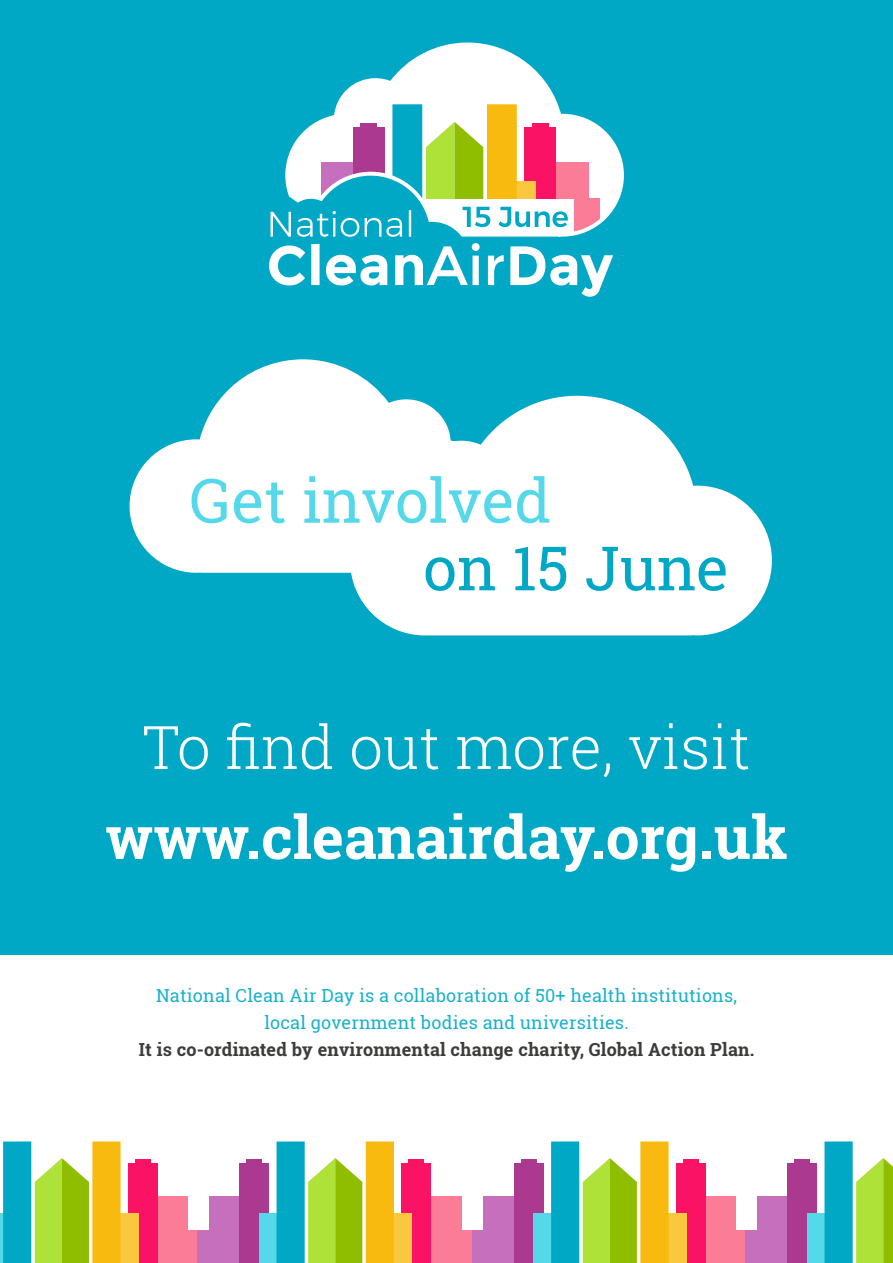
<style>
.page{position:relative;width:893px;height:1263px;background:#fff}
.page>*{position:absolute;margin:0;border:0;box-sizing:border-box;transform-origin:0 0}
.t1{font:61.2px "Roboto Slab";color:#55d8e9}
.t2{font:61.2px "Roboto Slab";color:#00a8c6}
.t3{font:700 60px "Roboto Slab";color:#fff}
.t4{font:300 60px "Roboto Slab";color:#fff}
.t5{font:18px/27px "Roboto Slab";letter-spacing:.01em;color:#1ab1cc;text-align:center}
.t6{font:700 18px "Roboto Slab";letter-spacing:.01em;color:#3c3c3b}
</style>
<div class="page">
<div style="left:0;top:0;width:893px;height:954px;background:#00a8c6"></div>
<svg style="left:285px;top:42px;width:339px;height:195px"></svg>
<svg style="left:510px;top:246px;width:103px;height:51px"></svg>
<svg style="left:269px;top:243px;width:235px;height:42px"></svg>
<svg style="left:271px;top:210px;width:140px;height:27px"></svg>
<div style="left:169px;top:1231px;width:30px;height:32px;background:#fa7c97"></div>
<div style="left:155px;top:1196px;width:33px;height:67px;background:#fa7c97"></div>
<div style="left:128px;top:1163px;width:30px;height:100px;background:#fa1265"></div>
<div style="left:135px;top:1160px;width:16px;height:69px;background:#fa1265"></div>
<div style="left:103px;top:1214px;width:35px;height:49px;background:#f9c83f"></div>
<div style="left:92px;top:1141px;width:29px;height:122px;background:#f8ba0f"></div>
<svg style="left:35px;top:1158px;width:54px;height:105px;background:#a9d536"></svg>
<div style="left:0;top:1214px;width:21px;height:49px;background:#55d8e9"></div>
<div style="left:3px;top:1141px;width:28px;height:122px;background:#00a8c6"></div>
<div style="left:442px;top:1231px;width:31px;height:32px;background:#fa7c97"></div>
<div style="left:428px;top:1196px;width:33px;height:67px;background:#fa7c97"></div>
<div style="left:401px;top:1163px;width:30px;height:100px;background:#fa1265"></div>
<div style="left:408px;top:1160px;width:16px;height:69px;background:#fa1265"></div>
<div style="left:376px;top:1214px;width:36px;height:49px;background:#f9c83f"></div>
<div style="left:366px;top:1141px;width:28px;height:122px;background:#f8ba0f"></div>
<svg style="left:308px;top:1158px;width:54px;height:105px;background:#aad537"></svg>
<div style="left:198px;top:1231px;width:30px;height:32px;background:#c66fbd"></div>
<div style="left:209px;top:1196px;width:33px;height:67px;background:#c66fbd"></div>
<div style="left:239px;top:1163px;width:30px;height:100px;background:#ab3990"></div>
<div style="left:246px;top:1160px;width:16px;height:69px;background:#ab3990"></div>
<div style="left:259px;top:1214px;width:35px;height:49px;background:#55d8e9"></div>
<div style="left:277px;top:1141px;width:28px;height:122px;background:#00a8c6"></div>
<div style="left:717px;top:1231px;width:30px;height:32px;background:#fa7c97"></div>
<div style="left:703px;top:1196px;width:33px;height:67px;background:#fa7c97"></div>
<div style="left:676px;top:1163px;width:30px;height:100px;background:#fa1265"></div>
<div style="left:683px;top:1160px;width:16px;height:69px;background:#fa1265"></div>
<div style="left:651px;top:1214px;width:35px;height:49px;background:#f9c83f"></div>
<div style="left:640px;top:1141px;width:28px;height:122px;background:#f8ba0f"></div>
<svg style="left:583px;top:1158px;width:54px;height:105px;background:#a9d536"></svg>
<div style="left:473px;top:1231px;width:30px;height:32px;background:#c66fbd"></div>
<div style="left:484px;top:1196px;width:33px;height:67px;background:#c66fbd"></div>
<div style="left:514px;top:1163px;width:30px;height:100px;background:#ab3990"></div>
<div style="left:521px;top:1160px;width:16px;height:69px;background:#ab3990"></div>
<div style="left:533px;top:1214px;width:36px;height:49px;background:#55d8e9"></div>
<div style="left:551px;top:1141px;width:28px;height:122px;background:#00a8c6"></div>
<svg style="left:856px;top:1158px;width:37px;height:105px;background:#aedb3e"></svg>
<div style="left:746px;top:1231px;width:30px;height:32px;background:#c66fbd"></div>
<div style="left:757px;top:1196px;width:33px;height:67px;background:#c66fbd"></div>
<div style="left:787px;top:1163px;width:30px;height:100px;background:#ab3990"></div>
<div style="left:794px;top:1160px;width:16px;height:69px;background:#ab3990"></div>
<div style="left:807px;top:1214px;width:35px;height:49px;background:#55d8e9"></div>
<div style="left:824px;top:1141px;width:29px;height:122px;background:#00a8c6"></div>
<svg style="left:351px;top:396px;width:421px;height:239px;fill:#fff"></svg>
<svg style="left:130px;top:359px;width:375px;height:214px;fill:#fff"></svg>
<h1 class="t1" style="left:190px;top:458px;width:363px">Get involved</h1>
<h1 class="t2" style="left:423px;top:526px;width:307px">on 15 June</h1>
<h2 class="t4" style="left:142px;top:706px;width:610px">To find out more, visit</h2>
<h2 class="t3" style="left:105px;top:796px;width:684px">www.cleanairday.org.uk</h2>
<p class="t5" style="left:156px;top:982px;width:582px">National Clean Air Day is a collaboration of 50+ health institutions, local government bodies and universities.</p>
<p class="t6" style="left:139px;top:1037px;width:617px">It is co-ordinated by environmental change charity, Global Action Plan.</p>
</div>
